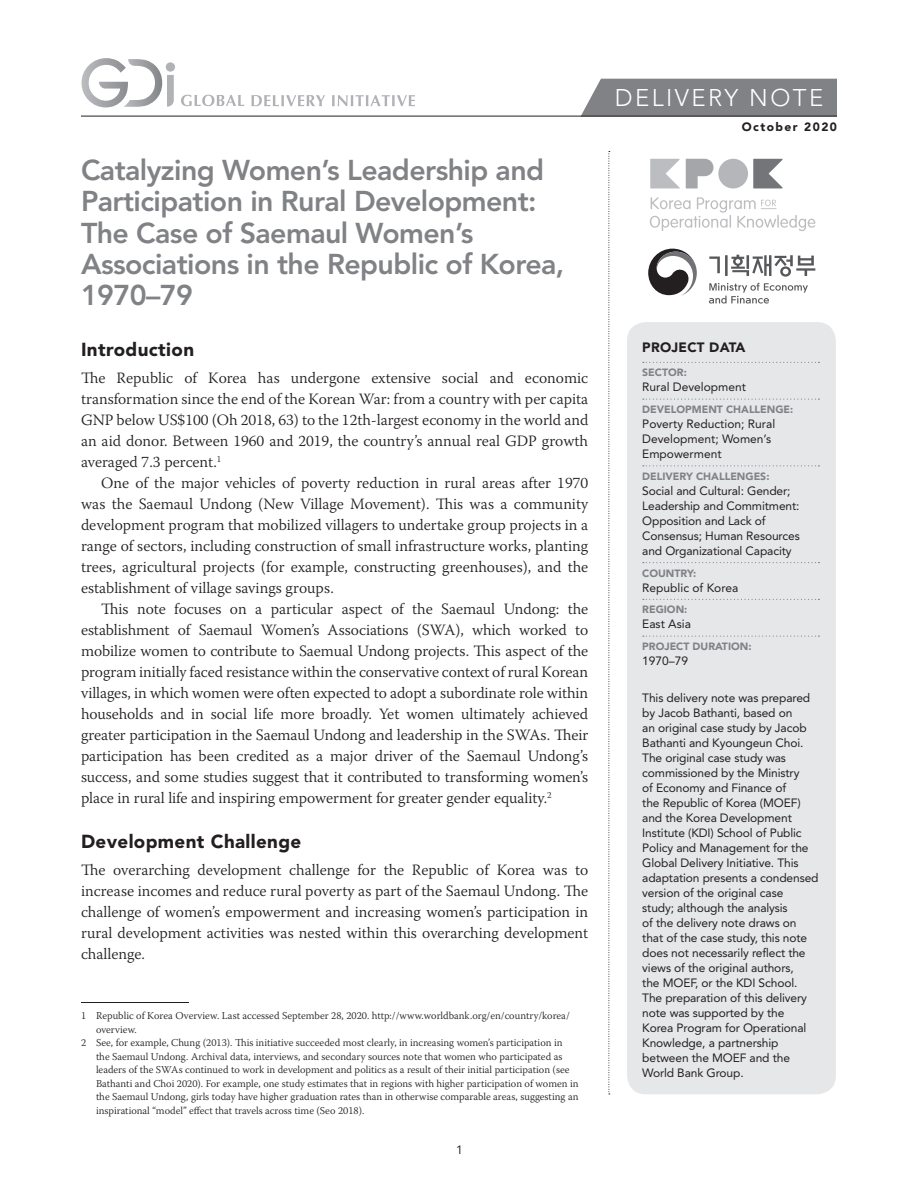
<style>
.page{position:relative;width:918px;height:1188px;background:#fff}
.page>*{position:absolute;margin:0;border:0;box-sizing:border-box;transform-origin:0 0}
.head_-_title{font:800 28.5px/31.2px "Avenir LT Std";letter-spacing:-.02em;color:#808285}
.B_Head_2{font:300 24px "Avenir LT Std";letter-spacing:.1em;color:#fff}
.B_Head_2-2{font:900 18.75px "Avenir LT Std";letter-spacing:.02em;color:#231f20}
.Body_text{font:300 15.75px/21px "Warnock Pro";color:#231f20;text-align:justify}
.Body_text-first_para{font:300 15.75px/21px "Warnock Pro";color:#231f20;text-align:justify}
.Proj_Contact_TOC_tit{font:900 13.5px "Avenir LT Std";letter-spacing:.02em;color:#231f20}
.Project_Description{font:12px/15px "Avenir LT Std";letter-spacing:-.01em;color:#231f20}
.t1{font:900 12px "Avenir LT Std";letter-spacing:.12em;color:#231f20}
.t2{font:12px "Avenir LT Std";color:#231f20;scale:1.1 1}
.Footnote_text{font:300 10.5px/13.5px "Warnock Pro";color:#231f20}
.Poject_TITLE{font:900 10.5px "Avenir LT Std";color:#808285}
</style>
<div class="page">
<hr style="left:81px;top:1002px;width:108px;height:1px;background:#231f20">
<div style="left:627px;top:322px;width:209px;height:772px;background:#e6e7e9;border-radius:19px"></div>
<svg style="left:643px;top:362px;width:176px;height:1px"></svg>
<svg style="left:643px;top:399px;width:176px;height:1px"></svg>
<svg style="left:643px;top:465px;width:176px;height:1px"></svg>
<svg style="left:643px;top:562px;width:176px;height:1px"></svg>
<svg style="left:643px;top:599px;width:176px;height:1px"></svg>
<svg style="left:643px;top:636px;width:176px;height:1px"></svg>
<svg style="left:609px;top:151px;width:1px;height:944px"></svg>
<svg style="left:580px;top:79px;width:257px;height:37px;background:#848689"></svg>
<hr style="left:81px;top:116px;width:756px;height:1px;background:#231f20">
<svg style="left:650px;top:197px;width:165px;height:34px"></svg>
<svg style="left:650px;top:159px;width:30px;height:29px"></svg>
<svg style="left:753px;top:159px;width:30px;height:29px"></svg>
<svg style="left:686px;top:159px;width:28px;height:29px"></svg>
<div style="left:718px;top:159px;width:30px;height:29px;background:#b5b6ba;border-radius:50%"></div>
<svg style="left:648px;top:249px;width:49px;height:47px"></svg>
<svg style="left:709px;top:255px;width:106px;height:22px"></svg>
<svg style="left:709px;top:283px;width:99px;height:21px"></svg>
<svg style="left:181px;top:95px;width:63px;height:11px"></svg>
<svg style="left:251px;top:95px;width:74px;height:11px"></svg>
<svg style="left:332px;top:95px;width:83px;height:11px"></svg>
<svg style="left:82px;top:58px;width:92px;height:49px"></svg>
<div style="left:166px;top:62px;width:9px;height:10px;background:#b1b2b6;border-radius:50%"></div>
<p class="head_-_title" style="left:81px;top:155px;width:485px">Catalyzing Women’s Leadership and<br>Participation in Rural Development:<br>The Case of Saemaul Women’s<br>Associations in the Republic of Korea,<br>1970–79</p>
<p class="B_Head_2-2" style="left:81px;top:338px;width:115px">Introduction</p>
<p class="Body_text-first_para" style="left:81px;top:368px;width:509px">The Republic of Korea has undergone extensive social and economic transformation since the end of the Korean War: from a country with per capita GNP below US$100 (Oh 2018, 63) to the 12th-largest economy in the world and an aid donor. Between 1960 and 2019, the country’s annual real GDP growth averaged 7.3 percent.<sup>1</sup></p>
<p class="Body_text" style="left:81px;top:473px;width:509px;text-indent:20px">One of the major vehicles of poverty reduction in rural areas after 1970 was the Saemaul Undong (New Village Movement). This was a community development program that mobilized villagers to undertake group projects in a range of sectors, including construction of small infrastructure works, planting trees, agricultural projects (for example, constructing greenhouses), and the establishment of village savings groups.</p>
<p class="Body_text" style="left:81px;top:599px;width:509px;text-indent:20px">This note focuses on a particular aspect of the Saemaul Undong: the establishment of Saemaul Women’s Associations (SWA), which worked to mobilize women to contribute to Saemual Undong projects. This aspect of the program initially faced resistance within the conservative context of rural Korean villages, in which women were often expected to adopt a subordinate role within households and in social life more broadly. Yet women ultimately achieved greater participation in the Saemaul Undong and leadership in the SWAs. Their participation has been credited as a major driver of the Saemaul Undong’s success, and some studies suggest that it contributed to transforming women’s place in rural life and inspiring empowerment for greater gender equality.<sup>2</sup></p>
<p class="B_Head_2-2" style="left:81px;top:830px;width:222px">Development Challenge</p>
<p class="Body_text-first_para" style="left:81px;top:860px;width:509px">The overarching development challenge for the Republic of Korea was to increase incomes and reduce rural poverty as part of the Saemaul Undong. The challenge of women’s empowerment and increasing women’s participation in rural development activities was nested within this overarching development challenge.</p>
<p class="Footnote_text" style="left:96px;top:1009px;width:475px;text-indent:-15px">1 Republic of Korea Overview. Last accessed September 28, 2020. http://www.worldbank.org/en/country/korea/ overview.</p>
<p class="Footnote_text" style="left:96px;top:1036px;width:484px;text-indent:-15px">2 See, for example, Chung (2013). This initiative succeeded most clearly, in increasing women’s participation in the Saemaul Undong. Archival data, interviews, and secondary sources note that women who participated as leaders of the SWAs continued to work in development and politics as a result of their initial participation (see Bathanti and Choi 2020). For example, one study estimates that in regions with higher participation of women in the Saemaul Undong, girls today have higher graduation rates than in otherwise comparable areas, suggesting an inspirational “model” effect that travels across time (Seo 2018).</p>
<p class="t2" style="left:456px;top:1143px;width:8px">1</p>
<p class="B_Head_2" style="left:615px;top:84px;width:210px">DELIVERY NOTE</p>
<p class="t1" style="left:742px;top:120px;width:97px">October 2020</p>
<p class="Proj_Contact_TOC_tit" style="left:642px;top:339px;width:105px">PROJECT DATA</p>
<p class="Poject_TITLE" style="left:642px;top:366px;width:46px">SECTOR:</p>
<p class="Project_Description" style="left:642px;top:380px;width:105px">Rural Development</p>
<p class="Poject_TITLE" style="left:642px;top:403px;width:153px">DEVELOPMENT CHALLENGE:</p>
<p class="Project_Description" style="left:642px;top:417px;width:134px">Poverty Reduction; Rural<br>Development; Women’s<br>Empowerment</p>
<p class="Poject_TITLE" style="left:642px;top:470px;width:129px">DELIVERY CHALLENGES:</p>
<p class="Project_Description" style="left:642px;top:483px;width:159px">Social and Cultural: Gender;<br>Leadership and Commitment:<br>Opposition and Lack of<br>Consensus; Human Resources and Organizational Capacity</p>
<p class="Poject_TITLE" style="left:642px;top:567px;width:55px">COUNTRY:</p>
<p class="Project_Description" style="left:642px;top:580px;width:98px">Republic of Korea</p>
<p class="Poject_TITLE" style="left:642px;top:603px;width:47px">REGION:</p>
<p class="Project_Description" style="left:642px;top:617px;width:50px">East Asia</p>
<p class="Poject_TITLE" style="left:642px;top:640px;width:111px">PROJECT DURATION:</p>
<p class="Project_Description" style="left:642px;top:654px;width:48px">1970–79</p>
<p class="Project_Description" style="left:642px;top:690px;width:178px">This delivery note was prepared by Jacob Bathanti, based on<br>an original case study by Jacob<br>Bathanti and Kyoungeun Choi.<br>The original case study was commissioned by the Ministry<br>of Economy and Finance of<br>the Republic of Korea (MOEF) and the Korea Development<br>Institute (KDI) School of Public<br>Policy and Management for the<br>Global Delivery Initiative. This adaptation presents a condensed version of the original case<br>study; although the analysis<br>of the delivery note draws on that of the case study, this note does not necessarily reflect the views of the original authors,<br>the MOEF, or the KDI School.<br>The preparation of this delivery note was supported by the<br>Korea Program for Operational<br>Knowledge, a partnership between the MOEF and the<br>World Bank Group.</p>
</div>
